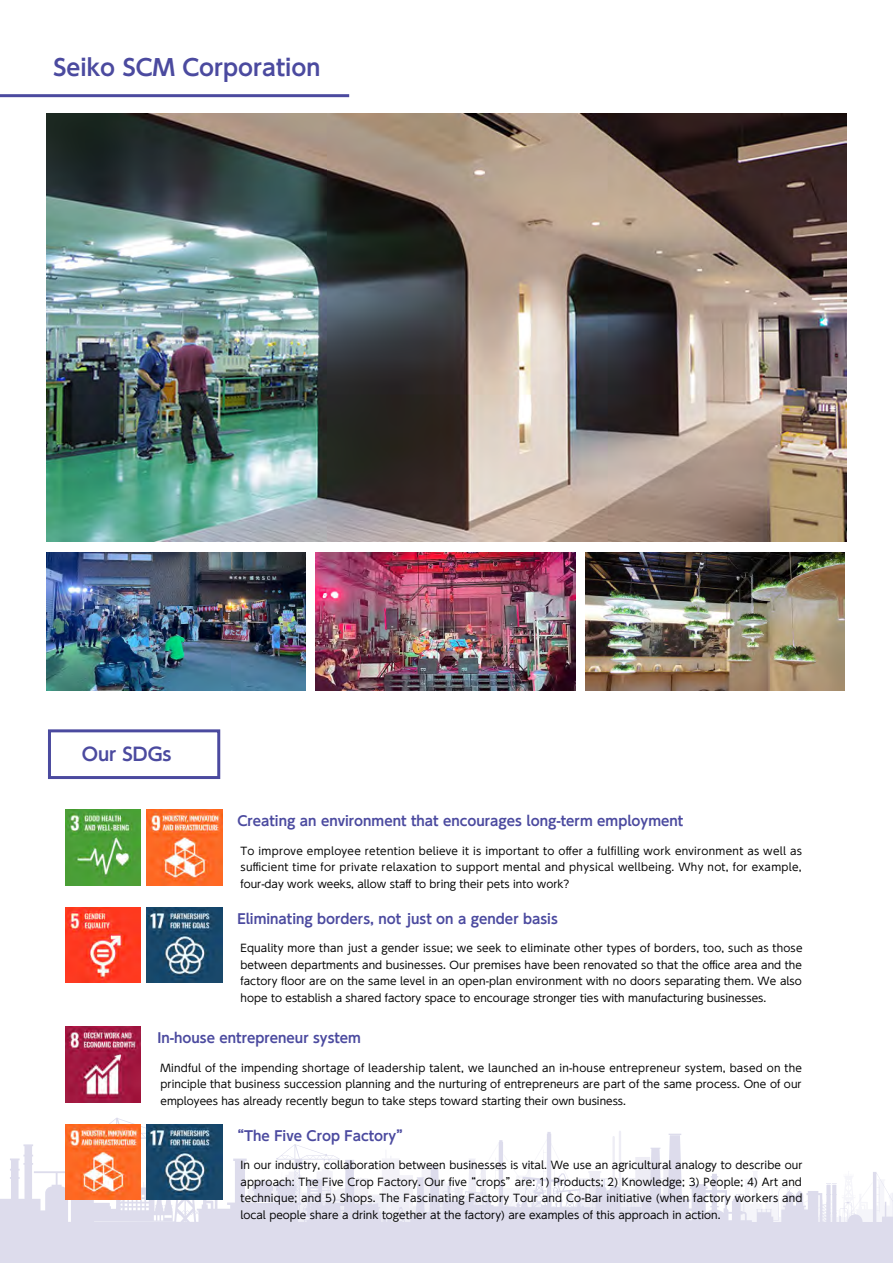
<style>
.page{position:relative;width:893px;height:1263px;background:#fff}
.page>*{position:absolute;margin:0;border:0;box-sizing:border-box;transform-origin:0 0}
.t1{font:700 22.5px "UD Shin Go Pro De";color:#4b4a9f}
.t2{font:700 18px "UD Shin Go Pro De";color:#4b4a9f}
.t3{font:700 13.5px "UD Shin Go Pro De";color:#4b4a9f}
.t4{font:10.5px/16.5px "UD Shin Go Pro";color:#030303;text-align:justify}
</style>
<div class="page">
<svg style="left:0;top:1118px;width:893px;height:112px"></svg>
<div style="left:0;top:1222px;width:892px;height:41px;background:#dddcec"></div>
<img style="left:65px;top:809px;width:76px;height:76px">
<img style="left:147px;top:809px;width:75px;height:76px">
<img style="left:65px;top:1124px;width:76px;height:76px">
<img style="left:65px;top:907px;width:76px;height:76px">
<img style="left:147px;top:1124px;width:75px;height:76px">
<img style="left:147px;top:907px;width:75px;height:76px">
<hr style="left:0;top:94px;width:349px;height:3px;background:#4b4a9f">
<div style="left:48px;top:729px;width:172px;height:50px;border:3px solid #4b4a9f"></div>
<img style="left:46px;top:114px;width:800px;height:427px">
<img style="left:46px;top:552px;width:260px;height:139px">
<img style="left:316px;top:552px;width:259px;height:139px">
<img style="left:585px;top:552px;width:259px;height:139px">
<img style="left:65px;top:1026px;width:76px;height:76px">
<h1 class="t1" style="left:53px;top:49px;width:268px">Seiko SCM Corporation</h1>
<h2 class="t2" style="left:82px;top:740px;width:91px">Our SDGs</h2>
<p class="t3" style="left:237px;top:810px;width:447px">Creating an environment that encourages long-term employment</p>
<p class="t4" style="left:241px;top:842px;width:563px">To improve employee retention believe it is important to offer a fulfilling work environment as well as sufficient time for private relaxation to support mental and physical wellbeing. Why not, for example, four-day work weeks, allow staff to bring their pets into work?</p>
<p class="t3" style="left:237px;top:908px;width:322px">Eliminating borders, not just on a gender basis</p>
<p class="t4" style="left:241px;top:940px;width:563px">Equality more than just a gender issue; we seek to eliminate other types of borders, too, such as those between departments and businesses. Our premises have been renovated so that the office area and the factory floor are on the same level in an open-plan environment with no doors separating them. We also hope to establish a shared factory space to encourage stronger ties with manufacturing businesses.</p>
<p class="t3" style="left:157px;top:1027px;width:205px">In-house entrepreneur system</p>
<p class="t4" style="left:160px;top:1059px;width:643px">Mindful of the impending shortage of leadership talent, we launched an in-house entrepreneur system, based on the principle that business succession planning and the nurturing of entrepreneurs are part of the same process. One of our employees has already recently begun to take steps toward starting their own business.</p>
<p class="t3" style="left:231px;top:1125px;width:181px">“The Five Crop Factory”</p>
<p class="t4" style="left:241px;top:1157px;width:563px">In our industry, collaboration between businesses is vital. We use an agricultural analogy to describe our approach: The Five Crop Factory. Our five “crops”are: 1) Products; 2) Knowledge; 3) People; 4) Art and technique; and 5) Shops. The Fascinating Factory Tour and Co-Bar initiative (when factory workers and local people share a drink together at the factory) are examples of this approach in action.</p>
</div>
